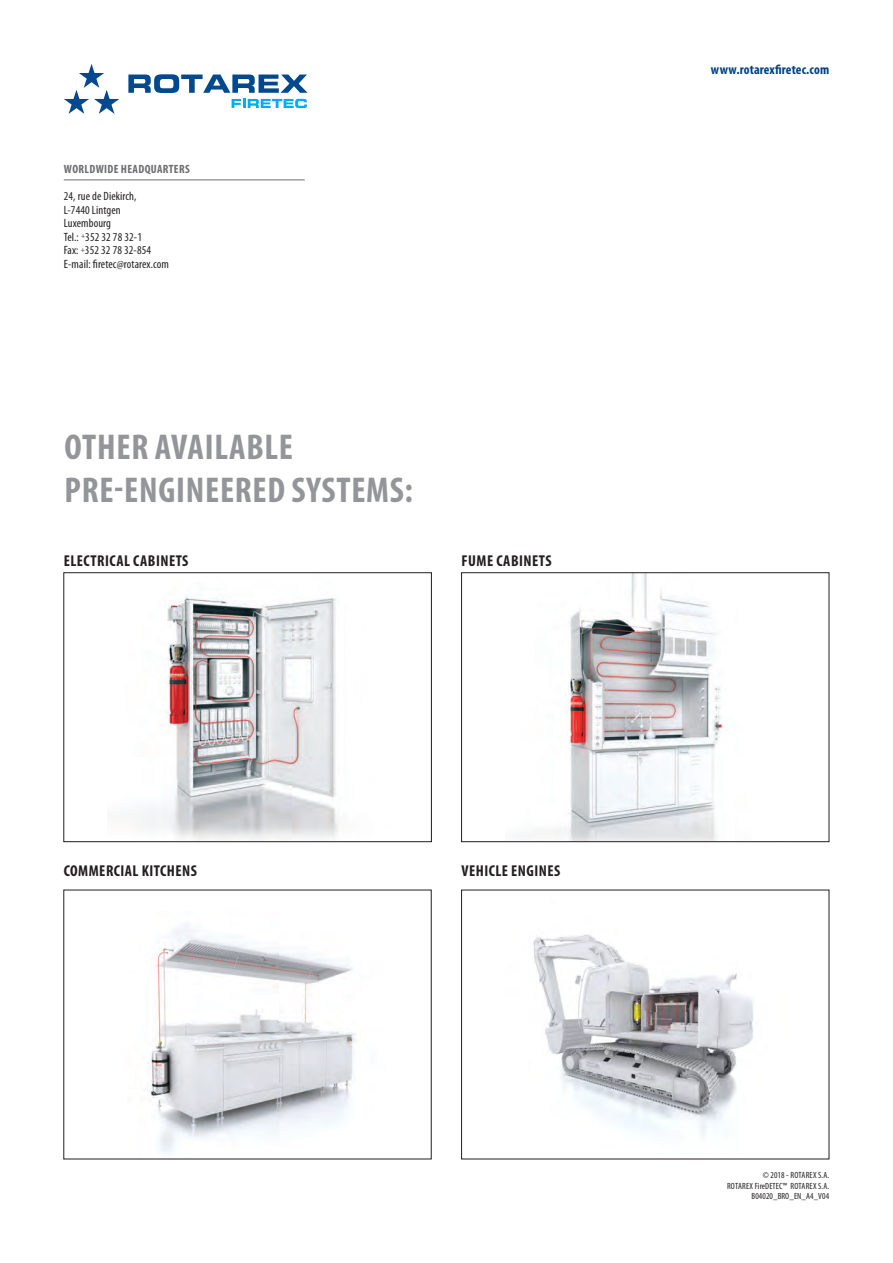
<style>
.page{position:relative;width:893px;height:1263px;background:#fff}
.page>*{position:absolute;margin:0;border:0;box-sizing:border-box;transform-origin:0 0}
.t1{font:700 condensed 36px/43.2px "Myriad Pro";letter-spacing:.02em;color:#939598}
.t2{font:700 condensed 15.75px "Myriad Pro";letter-spacing:.03em;color:#231f20}
.t3{font:700 condensed 13.5px "Myriad Pro";letter-spacing:.01em;color:#014081}
.t4{font:condensed 12px/13.5px "Myriad Pro";letter-spacing:.01em;color:#231f20}
.t5{font:700 condensed 12px "Myriad Pro";letter-spacing:.03em;color:#6c6d70}
.t6{font:condensed 9px/10.5px "Myriad Pro";letter-spacing:.01em;color:#231f20;text-align:right}
</style>
<div class="page">
<img style="left:140px;top:596px;width:199px;height:244px">
<div style="left:64px;top:572px;width:368px;height:270px;border:1px solid #231f20"></div>
<img style="left:148px;top:924px;width:209px;height:230px">
<img style="left:527px;top:574px;width:197px;height:266px">
<div style="left:461px;top:572px;width:368px;height:270px;border:1px solid #231f20"></div>
<svg style="left:128px;top:74px;width:180px;height:19px"></svg>
<svg style="left:232px;top:99px;width:75px;height:9px"></svg>
<svg style="left:64px;top:64px;width:55px;height:50px"></svg>
<img style="left:533px;top:934px;width:221px;height:202px">
<hr style="left:64px;top:180px;width:241px;height:1px;background:#6c6d70">
<p class="t5" style="left:64px;top:162px;width:127px">WORLDWIDE HEADQUARTERS</p>
<p class="t4" style="left:64px;top:189px;width:107px">24, rue de Diekirch,<br>L-7440 Lintgen<br>Luxembourg<br>Tel.: <sup>+</sup>352 32 78 32-1<br>Fax: <sup>+</sup>352 32 78 32-854<br>E-mail: firetec@rotarex.com</p>
<h1 class="t1" style="left:65px;top:424px;width:350px">OTHER AVAILABLE<br>PRE-ENGINEERED SYSTEMS:</h1>
<h2 class="t2" style="left:64px;top:551px;width:126px">ELECTRICAL CABINETS</h2>
<h2 class="t2" style="left:461px;top:551px;width:92px">FUME CABINETS</h2>
<h2 class="t2" style="left:64px;top:861px;width:135px">COMMERCIAL KITCHENS</h2>
<h2 class="t2" style="left:461px;top:861px;width:100px">VEHICLE ENGINES</h2>
<p class="t3" style="left:711px;top:61px;width:120px">www.rotarexfiretec.com</p>
<p class="t6" style="left:727px;top:1170px;width:104px">© 2018 - ROTAREX S.A.<br>ROTAREX FireDETEC™ ROTAREX S.A.<br>B04020_BRO_EN_A4_V04</p>
</div>
